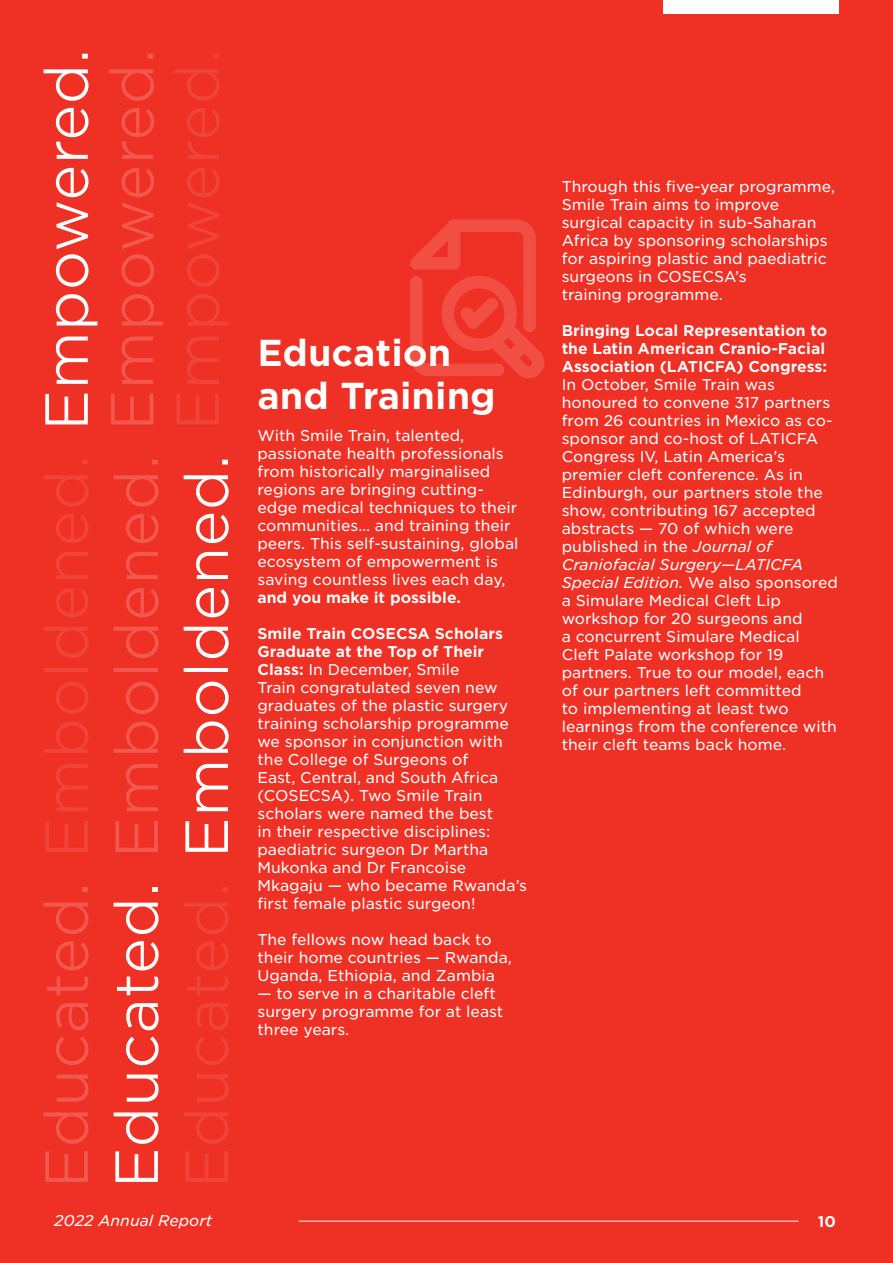
<style>
.page{position:relative;width:893px;height:1263px;background:#ef3024}
.page>*{position:absolute;margin:0;border:0;box-sizing:border-box;transform-origin:0 0}
.Chapter_Header{font:700 36px/43.2px "Gotham S Sm";color:#fff}
.Body{font:15px/18px "Gotham S Sm";color:#fff}
.t1{font:italic 15px "Gotham S Sm";color:#fff}
.t2{font:700 15px "Gotham S Sm";color:#fff}
.s1{font-weight:700}
.s2{font-style:italic}
</style>
<div class="page">
<hr style="left:298px;top:1221px;width:500px;height:1px;background:#fff">
<div style="left:663px;top:0;width:176px;height:14px;background:#fff"></div>
<svg style="left:410px;top:219px;width:135px;height:159px"></svg>
<svg style="left:43px;top:887px;width:46px;height:295px"></svg>
<svg style="left:44px;top:460px;width:45px;height:392px"></svg>
<svg style="left:43px;top:54px;width:55px;height:370px"></svg>
<svg style="left:114px;top:887px;width:45px;height:295px"></svg>
<svg style="left:114px;top:460px;width:45px;height:392px"></svg>
<svg style="left:109px;top:54px;width:54px;height:370px"></svg>
<svg style="left:184px;top:887px;width:45px;height:295px"></svg>
<svg style="left:184px;top:460px;width:45px;height:392px"></svg>
<svg style="left:175px;top:54px;width:54px;height:370px"></svg>
<p class="Chapter_Header" style="left:257px;top:331px;width:240px">Education and Training</p>
<p class="Body" style="left:257px;top:426px;width:263px">With Smile Train, talented, passionate health professionals from historically marginalised regions are bringing cutting&shy;edge medical techniques to their communities… and training their peers. This self-sustaining, global ecosystem of empowerment is saving countless lives each day, <span class="s1">and you make it possible.</span></p>
<p class="Body" style="left:257px;top:624px;width:271px"><span class="s1">Smile Train COSECSA Scholars<br>Graduate at the Top of Their<br>Class:</span> In December, Smile<br>Train congratulated seven new graduates of the plastic surgery training scholarship programme we sponsor in conjunction with the College of Surgeons of<br>East, Central, and South Africa (COSECSA). Two Smile Train scholars were named the best<br>in their respective disciplines: paediatric surgeon Dr Martha<br>Mukonka and Dr Francoise<br>Mkagaju — who became Rwanda’s first female plastic surgeon!</p>
<p class="Body" style="left:257px;top:930px;width:256px">The fellows now head back to their home countries — Rwanda,<br>Uganda, Ethiopia, and Zambia</p>
<p class="Body" style="left:257px;top:984px;width:247px">— to serve in a charitable cleft surgery programme for at least three years.</p>
<p class="Body" style="left:562px;top:177px;width:275px">Through this five-year programme,<br>Smile Train aims to improve surgical capacity in sub-Saharan<br>Africa by sponsoring scholarships for aspiring plastic and paediatric surgeons in COSECSA’s<br>training programme.</p>
<p class="Body" style="left:562px;top:321px;width:278px"><span class="s1">Bringing Local Representation to the Latin American Cranio-Facial<br>Association (LATICFA) Congress:<br></span>In October, Smile Train was honoured to convene 317 partners from 26 countries in Mexico as co&shy;sponsor and co-host of LATICFA<br>Congress IV, Latin America’s premier cleft conference. As in<br>Edinburgh, our partners stole the show, contributing 167 accepted abstracts — 70 of which were published in the <span class="s2">Journal of<br>Craniofacial Surgery—LATICFA<br>Special Edition.</span> We also sponsored a Simulare Medical Cleft Lip workshop for 20 surgeons and<br>a concurrent Simulare Medical<br>Cleft Palate workshop for 19 partners. True to our model, each of our partners left committed<br>to implementing at least two learnings from the conference with their cleft teams back home.</p>
<p class="t1" style="left:54px;top:1210px;width:160px">2022 Annual Report</p>
<p class="t2" style="left:818px;top:1211px;width:20px">10</p>
</div>
